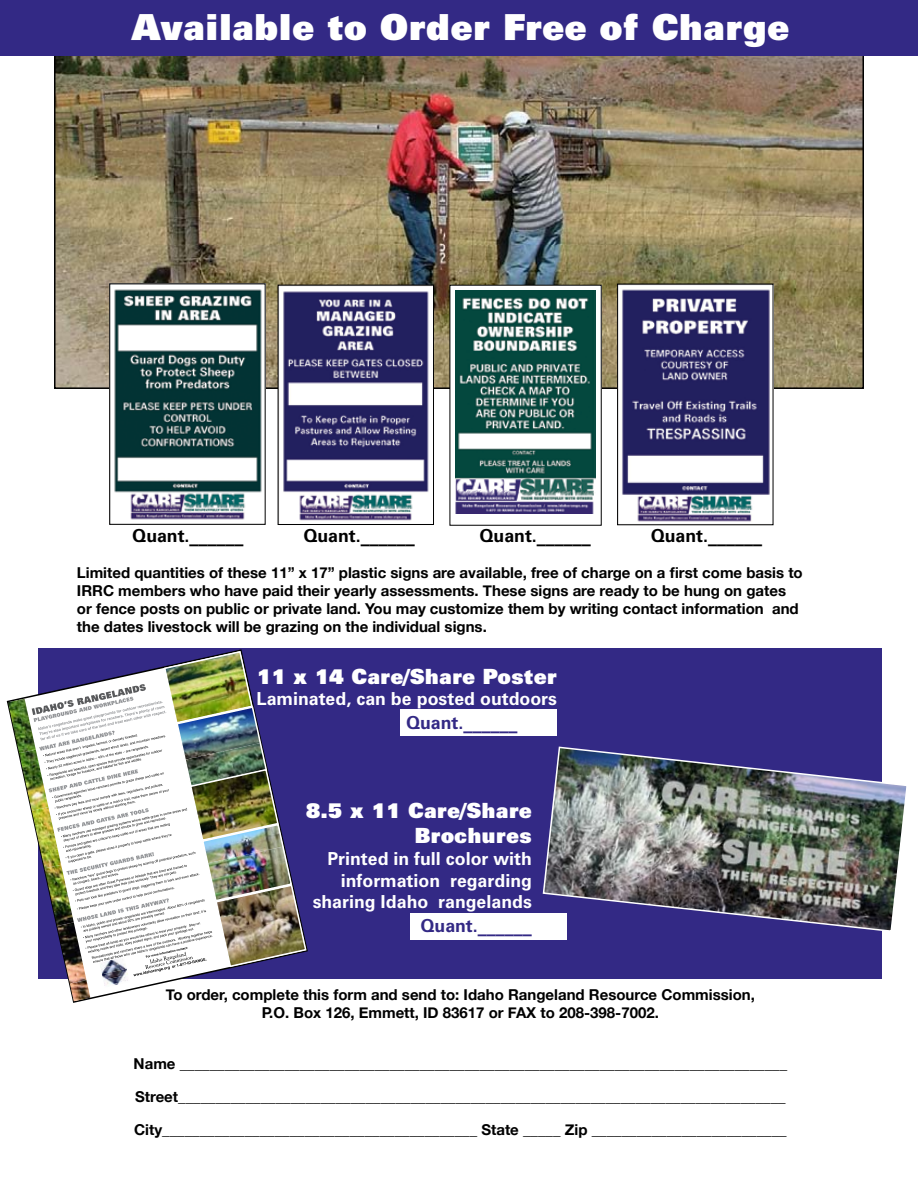
<style>
.page{position:relative;width:918px;height:1188px;background:#fff}
.page>*{position:absolute;margin:0;border:0;box-sizing:border-box;transform-origin:0 0}
.t1{font:900 36px "Zurich BT";color:#fff}
.t2{font:900 21px/25.2px "Zurich BT";color:#fff;text-align:right}
.t3{font:700 18px/21.6px "Zurich BT";color:#fff;text-align:right}
.t4{font:700 18px "Zurich BT";color:#000}
.t5{font:700 18px "Zurich BT";color:#332985}
.t6{font:700 15px/18px "Helvetica Neue";color:#000}
</style>
<div class="page">
<div style="left:38px;top:648px;width:844px;height:331px;background:#332985"></div>
<img style="left:57px;top:56px;width:804px;height:330px">
<div style="left:0;top:0;width:918px;height:56px;background:#332985"></div>
<img style="left:111px;top:286px;width:153px;height:234px">
<div style="left:109px;top:284px;width:157px;height:241px;border:1px solid #000"></div>
<img style="left:280px;top:287px;width:152px;height:234px">
<div style="left:278px;top:285px;width:156px;height:240px;border:1px solid #000"></div>
<div style="left:450px;top:285px;width:151px;height:240px;background:#fff"></div>
<img style="left:455px;top:291px;width:140px;height:222px">
<img style="left:619px;top:286px;width:152px;height:236px">
<div style="left:617px;top:284px;width:156px;height:241px;border:1px solid #000"></div>
<svg style="left:6px;top:649px;width:302px;height:354px"></svg>
<img style="left:103px;top:976px;width:27px;height:10px">
<img style="left:104px;top:981px;width:26px;height:7px">
<img style="left:8px;top:699px;width:24px;height:55px">
<img style="left:14px;top:737px;width:18px;height:75px">
<img style="left:27px;top:794px;width:5px;height:76px">
<img style="left:52px;top:976px;width:13px;height:9px">
<img style="left:65px;top:976px;width:25px;height:25px">
<img style="left:32px;top:650px;width:275px;height:326px">
<img style="left:542px;top:746px;width:365px;height:185px">
<div style="left:400px;top:709px;width:157px;height:27px;background:#fff"></div>
<div style="left:410px;top:913px;width:157px;height:27px;background:#fff"></div>
<h1 class="t1" style="left:131px;top:5px;width:660px">Available to Order Free of Charge</h1>
<p class="t4" style="left:132px;top:525px;width:113px">Quant.______</p>
<p class="t4" style="left:303px;top:525px;width:113px">Quant.______</p>
<p class="t4" style="left:480px;top:525px;width:113px">Quant.______</p>
<p class="t4" style="left:651px;top:525px;width:113px">Quant.______</p>
<p class="t6" style="left:77px;top:563px;width:727px">Limited quantities of these 11” x 17” plastic signs are available, free of charge on a first come basis to IRRC members who have paid their yearly assessments. These signs are ready to be hung on gates or fence posts on public or private land. You may customize them by writing contact information and the dates livestock will be grazing on the individual signs.</p>
<h2 class="t2" style="left:256px;top:664px;width:302px">11 x 14 Care/Share Poster</h2>
<p class="t3" style="left:256px;top:688px;width:302px">Laminated, can be posted outdoors</p>
<p class="t5" style="left:406px;top:712px;width:113px">Quant.______</p>
<h2 class="t2" style="left:306px;top:798px;width:228px">8.5 x 11 Care/Share<br>Brochures</h2>
<p class="t3" style="left:313px;top:848px;width:221px">Printed in full color with information regarding sharing Idaho rangelands</p>
<p class="t5" style="left:421px;top:915px;width:113px">Quant.______</p>
<p class="t6" style="left:166px;top:985px;width:591px;text-align:center">To order, complete this form and send to: Idaho Rangeland Resource Commission,<br>P.O. Box 126, Emmett, ID 83617 or FAX to 208-398-7002.</p>
<p class="t6" style="left:134px;top:1054px;width:655px">Name _________________________________________________________________________________</p>
<p class="t6" style="left:135px;top:1087px;width:652px">Street_________________________________________________________________________________</p>
<p class="t6" style="left:134px;top:1120px;width:654px">City__________________________________________ State _____ Zip __________________________</p>
</div>
